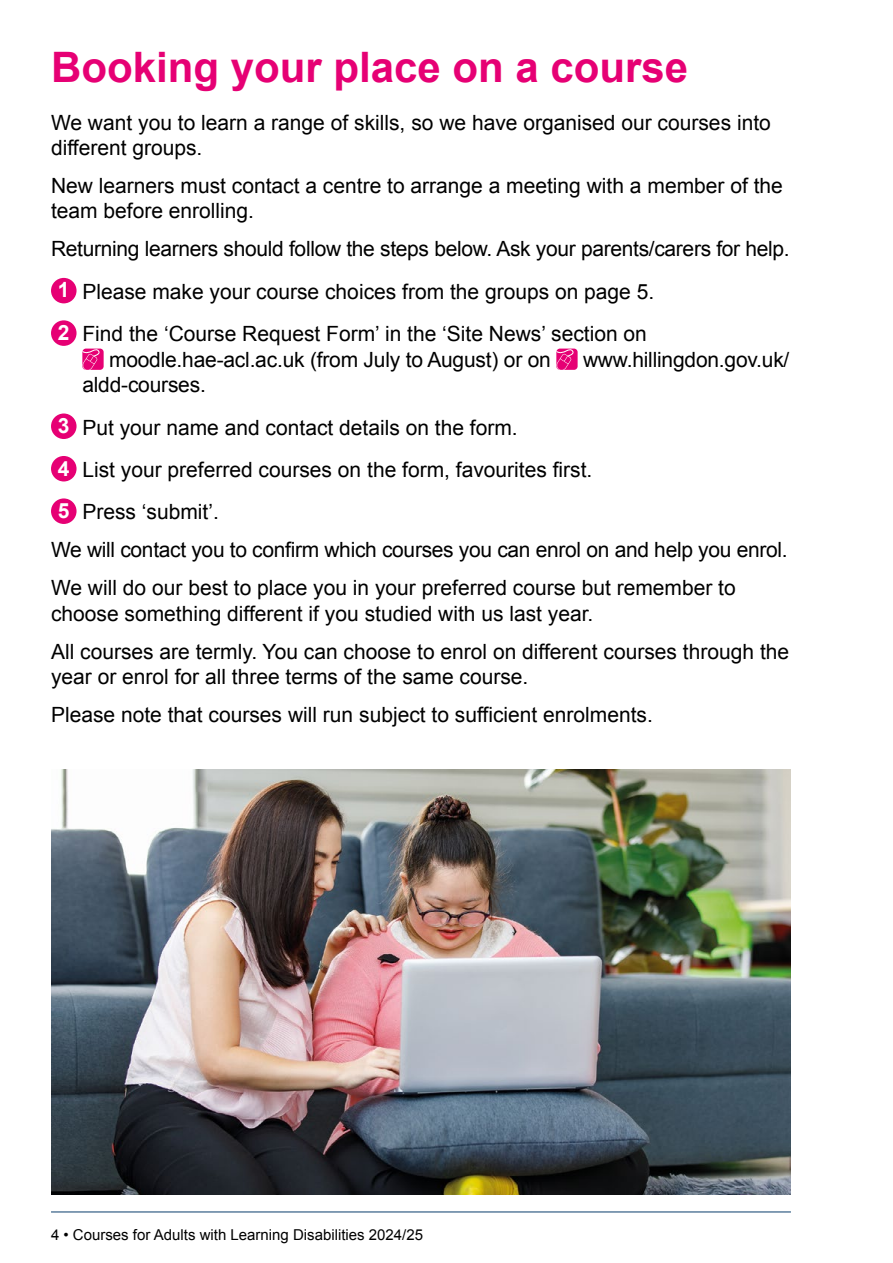
<style>
.page{position:relative;width:893px;height:1263px;background:#fff}
.page>*{position:absolute;margin:0;border:0;box-sizing:border-box;transform-origin:0 0}
.t1{font:700 42px "Arial";color:#e60074}
.t2{font:21px/42.5px "Arial";color:#000}
.t3{font:15px "Arial";color:#000}
.s1{font-weight:700;color:#fff}
</style>
<div class="page">
<hr style="left:51px;top:1211px;width:740px;height:1px;background:#093c6b">
<div style="left:51px;top:278px;width:26px;height:25px;background:#e60074;border-radius:50%"></div>
<div style="left:51px;top:320px;width:26px;height:26px;background:#e60074;border-radius:50%"></div>
<div style="left:82px;top:349px;width:22px;height:21px;background:#e60074;border-radius:4px"></div>
<svg style="left:82px;top:348px;width:18px;height:22px"></svg>
<div style="left:556px;top:349px;width:22px;height:21px;background:#e60074;border-radius:4px"></div>
<svg style="left:556px;top:348px;width:18px;height:22px"></svg>
<div style="left:51px;top:413px;width:26px;height:26px;background:#e60074;border-radius:50%"></div>
<div style="left:51px;top:456px;width:26px;height:25px;background:#e60074;border-radius:50%"></div>
<div style="left:51px;top:498px;width:26px;height:26px;background:#e60074;border-radius:50%"></div>
<img style="left:51px;top:770px;width:740px;height:425px">
<h1 class="t1" style="left:51px;top:39px;width:639px">Booking your place on a course</h1>
<p class="t2" style="left:51px;top:110px;width:721px;line-height:25.2px">We want you to learn a range of skills, so we have organised our courses into different groups.</p>
<p class="t2" style="left:51px;top:173px;width:733px;line-height:25.2px">New learners must contact a centre to arrange a meeting with a member of the team before enrolling.</p>
<p class="t2" style="left:58px;top:228px;width:733px;text-indent:-7px">Returning learners should follow the steps below. Ask your parents/carers for help.<br><span class="s1">1</span> Please make your course choices from the groups on page 5.<br><span class="s1">2</span> Find the ‘Course Request Form’ in the ‘Site News’ section on</p>
<p class="t2" style="left:109px;top:338px;width:443px">moodle.hae-acl.ac.uk (from July to August) or on</p>
<p class="t2" style="left:583px;top:338px;width:208px">www.hillingdon.gov.uk/</p>
<p class="t2" style="left:58px;top:364px;width:536px;text-indent:24px">aldd-courses.<br><span class="s1">3</span> Put your name and contact details on the form.<br><span class="s1">4</span> List your preferred courses on the form, favourites first.<br><span class="s1">5</span> Press ‘submit’.</p>
<p class="t2" style="left:51px;top:531px;width:738px;line-height:38px">We will contact you to confirm which courses you can enrol on and help you enrol.<br>We will do our best to place you in your preferred course but remember to</p>
<p class="t2" style="left:51px;top:594px;width:740px;line-height:38px">choose something different if you studied with us last year.<br>All courses are termly. You can choose to enrol on different courses through the</p>
<p class="t2" style="left:51px;top:658px;width:603px;line-height:38px">year or enrol for all three terms of the same course.<br>Please note that courses will run subject to sufficient enrolments.</p>
<p class="t3" style="left:51px;top:1225px;width:374px">4 • Courses for Adults with Learning Disabilities 2024/25</p>
</div>
